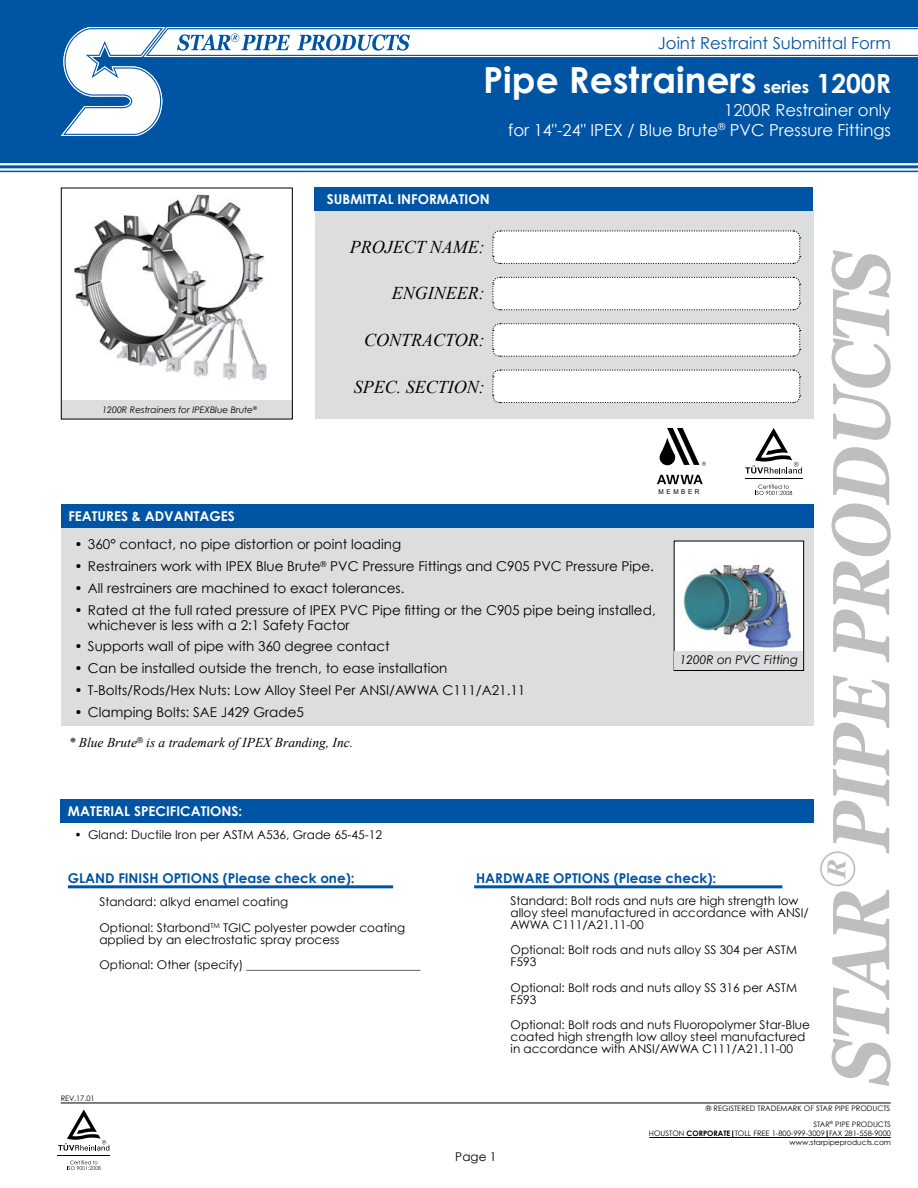
<style>
.page{position:relative;width:918px;height:1188px;background:#fff}
.page>*{position:absolute;margin:0;border:0;box-sizing:border-box;transform-origin:0 0}
.t1{font:700 36px "Century Gothic";color:#fff}
.t2{font:italic 18px "Times New Roman";color:#000}
.t3{font:700 16.8px "Century Gothic";color:#fff}
.t4{font:16.5px/19.8px "Century Gothic";color:#fff;text-align:right}
.t5{font:16.5px "Century Gothic";color:#0054a4}
.t6{font:13.5px/15px "Century Gothic";color:#000}
.t7{font:700 13.5px "Century Gothic";color:#0054a4}
.t8{font:700 13.5px "Century Gothic";color:#fff}
.t9{font:italic 13.5px "Times New Roman";color:#000}
.t10{font:12px/12px "Century Gothic";color:#000}
.t11{font:italic 12px "Century Gothic";color:#000}
.t12{font:italic 9px "Century Gothic";color:#000}
.t13{font:7.5px/16px "Century Gothic";color:#000;text-align:right}
.t14{font:6.6px "Arial";letter-spacing:.405em;color:#000;scale:.96 1}
.s1{font-size:26.4px}
.s2{font-weight:700}
</style>
<div class="page">
<hr style="left:58px;top:1155px;width:52px;height:1px;background:#000">
<svg style="left:58px;top:1110px;width:51px;height:41px"></svg>
<svg style="left:67px;top:1161px;width:34px;height:9px"></svg>
<svg style="left:832px;top:447px;width:59px;height:216px"></svg>
<svg style="left:832px;top:250px;width:59px;height:190px"></svg>
<svg style="left:820px;top:675px;width:71px;height:411px"></svg>
<hr style="left:61px;top:1103px;width:830px;height:1px;background:#000">
<hr style="left:649px;top:1137px;width:242px;height:1px;background:#000">
<div style="left:0;top:0;width:918px;height:162px;background:#0054a4"></div>
<svg style="left:60px;top:27px;width:858px;height:109px"></svg>
<div style="left:61px;top:400px;width:231px;height:19px;background:#dcddde"></div>
<img style="left:74px;top:194px;width:193px;height:187px">
<div style="left:61px;top:188px;width:232px;height:231px;border:1px solid #000"></div>
<svg style="left:659px;top:428px;width:47px;height:38px"></svg>
<svg style="left:657px;top:475px;width:46px;height:9px"></svg>
<div style="left:315px;top:211px;width:498px;height:208px;background:#dcddde"></div>
<div style="left:314px;top:188px;width:499px;height:23px;background:#0054a4"></div>
<svg style="left:492px;top:230px;width:309px;height:34px"></svg>
<svg style="left:492px;top:276px;width:309px;height:35px"></svg>
<svg style="left:492px;top:323px;width:309px;height:34px"></svg>
<svg style="left:492px;top:369px;width:309px;height:35px"></svg>
<div style="left:61px;top:799px;width:753px;height:24px;background:#0054a4"></div>
<hr style="left:474px;top:885px;width:308px;height:3px;background:#0054a4">
<hr style="left:68px;top:885px;width:325px;height:3px;background:#0054a4">
<div style="left:61px;top:517px;width:753px;height:209px;background:#dcddde"></div>
<div style="left:61px;top:505px;width:753px;height:23px;background:#0054a4"></div>
<img style="left:676px;top:543px;width:126px;height:108px">
<div style="left:674px;top:541px;width:130px;height:130px;border:1px solid #000"></div>
<div style="left:675px;top:652px;width:128px;height:18px;background:#dcddde"></div>
<hr style="left:745px;top:478px;width:58px;height:1px;background:#000">
<svg style="left:745px;top:428px;width:57px;height:46px"></svg>
<svg style="left:755px;top:485px;width:37px;height:10px"></svg>
<hr style="left:0;top:171px;width:918px;height:1px;background:#0054a4">
<hr style="left:0;top:165px;width:918px;height:3px;background:#0054a4">
<hr style="left:0;top:162px;width:918px;height:1px;background:#0054a4">
<h3 class="t5" style="left:658px;top:33px;width:235px">Joint Restraint Submittal Form</h3>
<h1 class="t1" style="left:483px;top:57px;width:275px">Pipe Restrainers</h1>
<h3 class="t3" style="left:763px;top:77px;width:129px">series <span class="s1">1200R</span></h3>
<p class="t12" style="left:102px;top:405px;width:156px">1200R Restrainers for IPEXBlue Brute<sup>®</sup></p>
<h3 class="t4" style="left:508px;top:100px;width:384px">1200R Restrainer only<br>for 14"-24" IPEX / Blue Brute<sup>®</sup> PVC Pressure Fittings</h3>
<p class="t8" style="left:327px;top:191px;width:164px">SUBMITTAL INFORMATION</p>
<h2 class="t2" style="left:350px;top:235px;width:137px">PROJECT NAME:</h2>
<h2 class="t2" style="left:392px;top:280px;width:94px">ENGINEER:</h2>
<h2 class="t2" style="left:364px;top:328px;width:122px">CONTRACTOR:</h2>
<h2 class="t2" style="left:354px;top:374px;width:133px">SPEC. SECTION:</h2>
<p class="t14" style="left:659px;top:487px;width:44px">MEMBER</p>
<p class="t8" style="left:68px;top:508px;width:168px">FEATURES &amp; ADVANTAGES</p>
<p class="t6" style="left:74px;top:515px;width:10px">•</p>
<p class="t6" style="left:74px;top:537px;width:328px">• 360° contact, no pipe distortion or point loading</p>
<p class="t6" style="left:74px;top:559px;width:581px">• Restrainers work with IPEX Blue Brute<sup>®</sup> PVC Pressure Fittings and C905 PVC Pressure Pipe.</p>
<p class="t6" style="left:74px;top:580px;width:332px">• All restrainers are machined to exact tolerances.</p>
<p class="t6" style="left:88px;top:602px;width:569px;text-indent:-14px">• Rated at the full rated pressure of IPEX PVC Pipe fitting or the C905 pipe being installed, whichever is less with a 2:1 Safety Factor</p>
<p class="t6" style="left:74px;top:639px;width:317px">• Supports wall of pipe with 360 degree contact</p>
<p class="t6" style="left:74px;top:661px;width:375px">• Can be installed outside the trench, to ease installation</p>
<p class="t6" style="left:74px;top:682px;width:452px">• T-Bolts/Rods/Hex Nuts: Low Alloy Steel Per ANSI/AWWA C111/A21.11</p>
<p class="t6" style="left:74px;top:704px;width:231px">• Clamping Bolts: SAE J429 Grade5</p>
<p class="t9" style="left:69px;top:733px;width:286px">* Blue Brute<sup>®</sup> is a trademark of IPEX Branding, Inc.</p>
<p class="t8" style="left:68px;top:803px;width:176px">MATERIAL SPECIFICATIONS:</p>
<p class="t10" style="left:75px;top:828px;width:309px">• Gland: Ductile Iron per ASTM A536, Grade 65-45-12</p>
<p class="t11" style="left:680px;top:653px;width:120px">1200R on PVC Fitting</p>
<p class="t7" style="left:68px;top:870px;width:288px">GLAND FINISH OPTIONS (Please check one):</p>
<p class="t10" style="left:99px;top:889px;width:307px;line-height:25.5px">Standard: alkyd enamel coating<br>Optional: Starbond<sup>TM</sup> TGIC polyester powder coating</p>
<p class="t10" style="left:99px;top:927px;width:323px;line-height:25.5px">applied by an electrostatic spray process<br>Optional: Other (specify) _____________________________</p>
<p class="t13" style="left:61px;top:1090px;width:36px">REV.17.01</p>
<p class="t7" style="left:476px;top:870px;width:242px">HARDWARE OPTIONS (Please check):</p>
<p class="t10" style="left:511px;top:894px;width:300px">Standard: Bolt rods and nuts are high strength low alloy steel manufactured in accordance with ANSI/<br>AWWA C111/A21.11-00</p>
<p class="t10" style="left:511px;top:944px;width:288px">Optional: Bolt rods and nuts alloy SS 304 per ASTM<br>F593</p>
<p class="t10" style="left:511px;top:981px;width:288px">Optional: Bolt rods and nuts alloy SS 316 per ASTM<br>F593</p>
<p class="t10" style="left:511px;top:1019px;width:301px">Optional: Bolt rods and nuts Fluoropolymer Star-Blue coated high strength low alloy steel manufactured in accordance with ANSI/AWWA C111/A21.11-00</p>
<p class="t10" style="left:455px;top:1150px;width:43px">Page 1</p>
<p class="t13" style="left:706px;top:1100px;width:187px">® REGISTERED TRADEMARK OF STAR PIPE PRODUCTS<br>STAR<sup>®</sup> PIPE PRODUCTS</p>
<p class="t13" style="left:649px;top:1129px;width:244px;line-height:9px">HOUSTON <span class="s2">CORPORATE</span> TOLL FREE 1-800-999-3009 FAX 281-558-9000 www.starpipeproducts.com</p>
</div>
